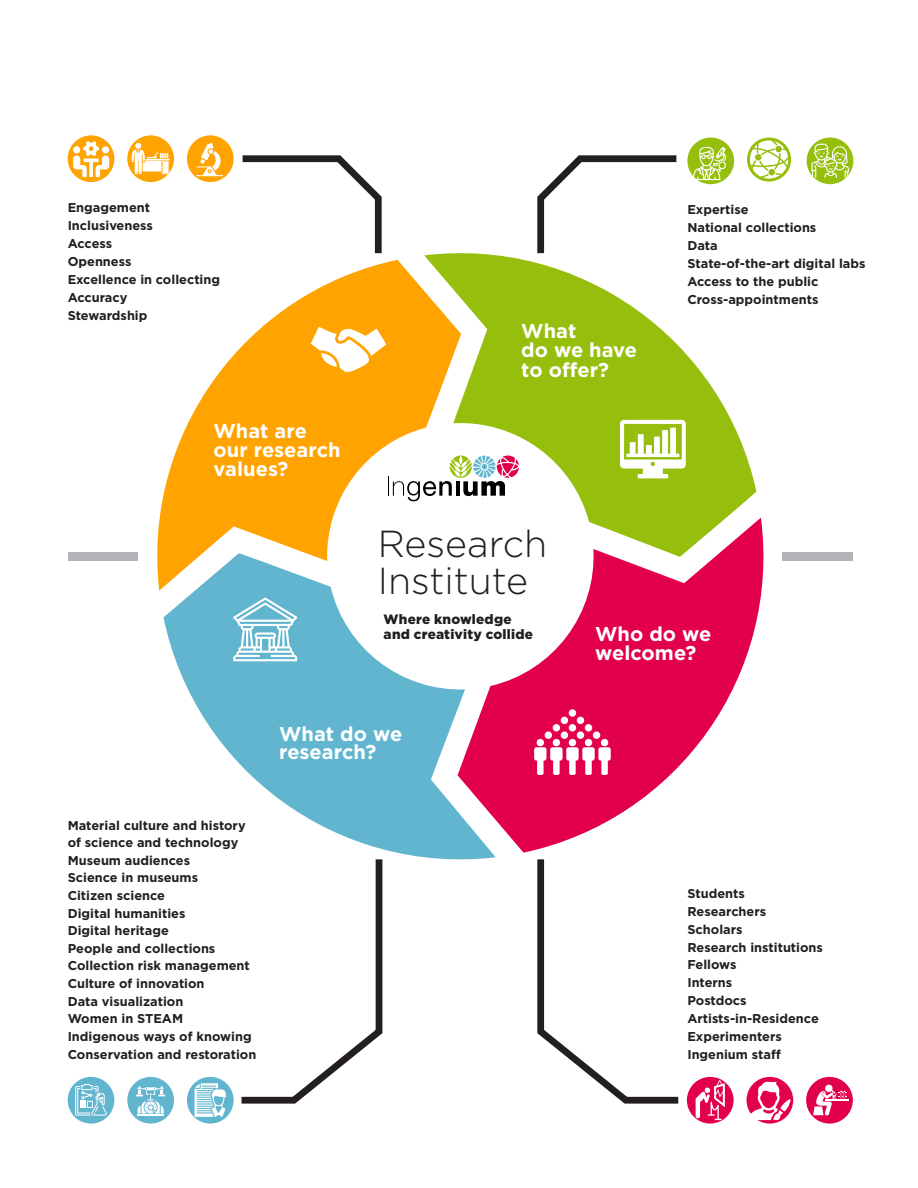
<style>
.page{position:relative;width:918px;height:1188px;background:#fff}
.page>*{position:absolute;margin:0;border:0;box-sizing:border-box;transform-origin:0 0}
.t1{font:300 37.65px/36.5px "Gotham";color:#231f20}
.t2{font:700 19.95px/19.2px "Gotham";color:#fff}
.t3{font:900 13.5px/15.3px "Gotham";letter-spacing:.015em;color:#231f20}
.t4{font:700 12.75px/18px "Gotham";color:#231f20}
</style>
<div class="page">
<svg style="left:424px;top:253px;width:332px;height:265px;fill:#96bf0d"></svg>
<svg style="left:157px;top:260px;width:304px;height:331px;fill:#ffa300"></svg>
<svg style="left:164px;top:553px;width:332px;height:307px;fill:#61b5cf"></svg>
<svg style="left:458px;top:518px;width:306px;height:335px;fill:#e3004a"></svg>
<svg style="left:388px;top:455px;width:131px;height:46px"></svg>
<svg style="left:620px;top:420px;width:66px;height:58px"></svg>
<svg style="left:235px;top:853px;width:151px;height:251px"></svg>
<svg style="left:537px;top:859px;width:142px;height:245px"></svg>
<div style="left:537px;top:739px;width:7px;height:7px;background:#fff;border-radius:50%"></div>
<div style="left:553px;top:739px;width:7px;height:7px;background:#fff;border-radius:50%"></div>
<div style="left:569px;top:739px;width:7px;height:7px;background:#fff;border-radius:50%"></div>
<div style="left:585px;top:739px;width:7px;height:7px;background:#fff;border-radius:50%"></div>
<div style="left:601px;top:739px;width:7px;height:7px;background:#fff;border-radius:50%"></div>
<svg style="left:534px;top:747px;width:77px;height:28px"></svg>
<div style="left:553px;top:724px;width:7px;height:7px;background:#fff;border-radius:50%"></div>
<div style="left:569px;top:724px;width:7px;height:7px;background:#fff;border-radius:50%"></div>
<div style="left:569px;top:709px;width:7px;height:8px;background:#fff;border-radius:50%"></div>
<div style="left:585px;top:724px;width:7px;height:7px;background:#fff;border-radius:50%"></div>
<div style="left:545px;top:731px;width:7px;height:8px;background:#fff;border-radius:50%"></div>
<div style="left:561px;top:731px;width:7px;height:8px;background:#fff;border-radius:50%"></div>
<div style="left:577px;top:731px;width:7px;height:8px;background:#fff;border-radius:50%"></div>
<div style="left:561px;top:717px;width:7px;height:7px;background:#fff;border-radius:50%"></div>
<div style="left:577px;top:717px;width:7px;height:7px;background:#fff;border-radius:50%"></div>
<div style="left:593px;top:731px;width:7px;height:8px;background:#fff;border-radius:50%"></div>
<svg style="left:311px;top:327px;width:75px;height:46px"></svg>
<svg style="left:233px;top:598px;width:64px;height:63px"></svg>
<div style="left:782px;top:552px;width:71px;height:8px;background:#b2b3b7"></div>
<div style="left:68px;top:552px;width:70px;height:8px;background:#b2b3b7"></div>
<div style="left:68px;top:135px;width:46px;height:47px;background:#ffa300;border-radius:50%"></div>
<svg style="left:127px;top:135px;width:47px;height:47px"></svg>
<div style="left:187px;top:135px;width:47px;height:47px;background:#ffa300;border-radius:50%"></div>
<svg style="left:132px;top:143px;width:38px;height:31px"></svg>
<svg style="left:196px;top:143px;width:27px;height:33px"></svg>
<svg style="left:73px;top:141px;width:36px;height:36px"></svg>
<svg style="left:687px;top:137px;width:47px;height:47px"></svg>
<div style="left:807px;top:137px;width:46px;height:47px;background:#96bf0d;border-radius:50%"></div>
<svg style="left:693px;top:147px;width:34px;height:33px"></svg>
<svg style="left:747px;top:137px;width:44px;height:45px"></svg>
<svg style="left:811px;top:144px;width:38px;height:34px"></svg>
<div style="left:806px;top:1077px;width:47px;height:47px;background:#e3004a;border-radius:50%"></div>
<svg style="left:687px;top:1077px;width:47px;height:47px"></svg>
<div style="left:747px;top:1077px;width:46px;height:47px;background:#e3004a;border-radius:50%"></div>
<svg style="left:749px;top:1081px;width:42px;height:41px"></svg>
<svg style="left:696px;top:1080px;width:29px;height:40px"></svg>
<hr style="left:825px;top:1099px;width:23px;height:2px;background:#fff">
<svg style="left:813px;top:1084px;width:34px;height:31px"></svg>
<div style="left:68px;top:1077px;width:46px;height:47px;background:#61b5cf;border-radius:50%"></div>
<div style="left:127px;top:1077px;width:47px;height:47px;background:#61b5cf;border-radius:50%"></div>
<div style="left:187px;top:1077px;width:47px;height:47px;background:#61b5cf;border-radius:50%"></div>
<svg style="left:195px;top:1083px;width:31px;height:34px"></svg>
<svg style="left:136px;top:1086px;width:29px;height:30px"></svg>
<svg style="left:75px;top:1084px;width:32px;height:32px"></svg>
<svg style="left:242px;top:155px;width:140px;height:99px"></svg>
<svg style="left:534px;top:155px;width:149px;height:105px"></svg>
<p class="t4" style="left:68px;top:199px;width:154px">Engagement<br>Inclusiveness<br>Access<br>Openness<br>Excellence in collecting<br>Accuracy<br>Stewardship</p>
<p class="t2" style="left:213px;top:422px;width:129px">What are our research values?</p>
<p class="t2" style="left:521px;top:321px;width:117px">What<br>do we have to offer?</p>
<p class="t4" style="left:687px;top:201px;width:180px">Expertise<br>National collections<br>Data<br>State-of-the-art digital labs<br>Access to the public<br>Cross-appointments</p>
<p class="t1" style="left:378px;top:525px;width:171px">Research<br>Institute</p>
<p class="t3" style="left:384px;top:612px;width:151px">Where knowledge and creativity collide</p>
<p class="t2" style="left:595px;top:625px;width:118px;line-height:18.6px">Who do we welcome?</p>
<p class="t2" style="left:279px;top:724px;width:125px;line-height:18.6px">What do we research?</p>
<p class="t4" style="left:68px;top:816px;width:179px;line-height:17.1px">Material culture and history of science and technology</p>
<p class="t4" style="left:68px;top:852px;width:132px;line-height:17.1px">Museum audiences<br>Science in museums</p>
<p class="t4" style="left:68px;top:887px;width:190px">Citizen science<br>Digital humanities<br>Digital heritage<br>People and collections<br>Collection risk management<br>Culture of innovation<br>Data visualization<br>Women in STEAM<br>Indigenous ways of knowing<br>Conservation and restoration</p>
<p class="t4" style="left:687px;top:884px;width:137px">Students<br>Researchers<br>Scholars<br>Research institutions<br>Fellows<br>Interns<br>Postdocs<br>Artists-in-Residence<br>Experimenters<br>Ingenium staff</p>
</div>
